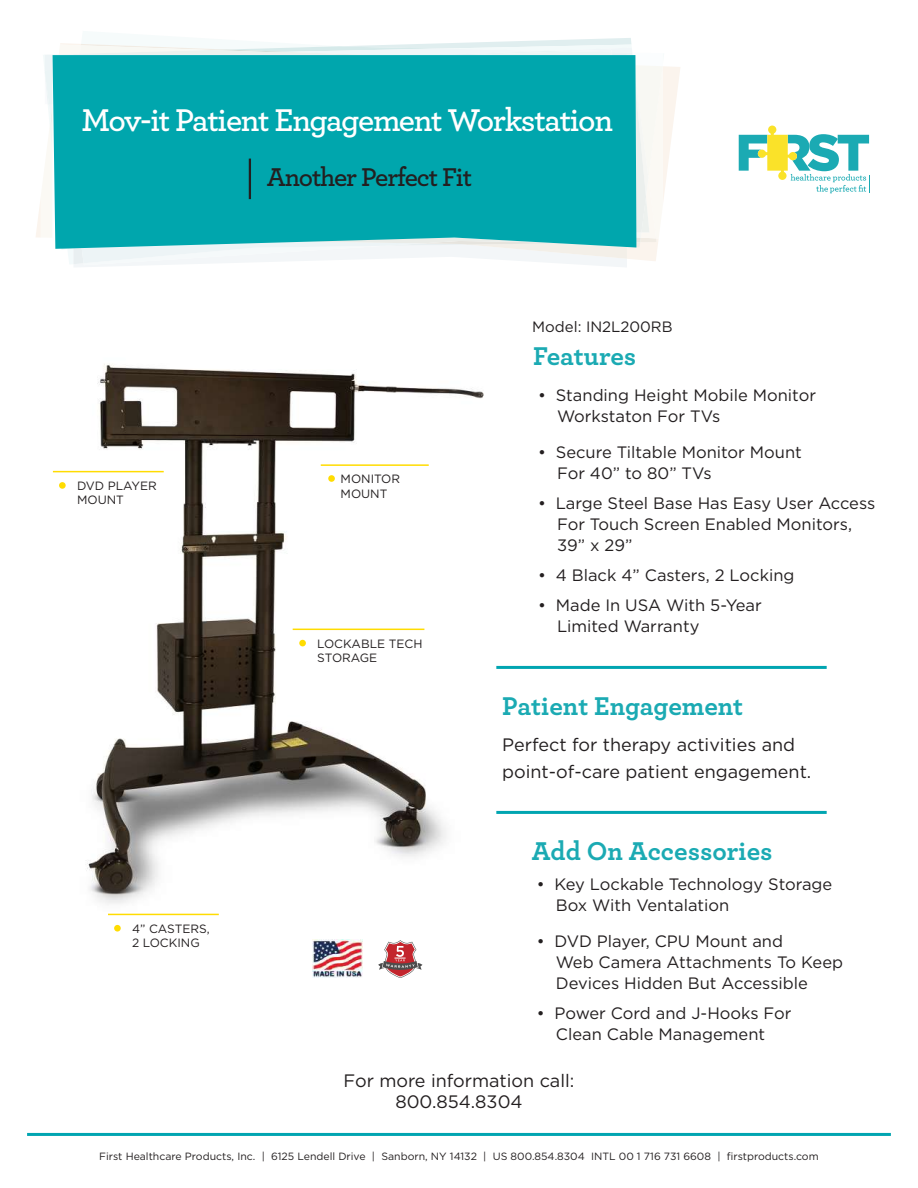
<style>
.page{position:relative;width:918px;height:1188px;background:#fff}
.page>*{position:absolute;margin:0;border:0;box-sizing:border-box;transform-origin:0 0}
.t1{font:600 33px "Archer";letter-spacing:-.04em;color:#fff}
.t2{font:700 27px "Archer";color:#1baab3}
.t3{font:600 27px "Archer";letter-spacing:-.04em;color:#231f20}
.t4{font:18px/21.6px "Gotham";color:#231f20;text-align:center}
.t5{font:16.5px/21px "Gotham";color:#231f20}
.t6{font:15px "Gotham";color:#231f20}
.t7{font:12px/14.4px "Gotham";color:#231f20}
.t8{font:10.5px "Gotham";color:#231f20}
</style>
<div class="page">
<img style="left:52px;top:364px;width:560px;height:611px">
<svg style="left:664px;top:66px;width:16px;height:126px;fill:#fbf4ed"></svg>
<svg style="left:36px;top:38px;width:628px;height:229px"></svg>
<div style="left:53px;top:55px;width:583px;height:194px;background:#00a6ad"></div>
<hr style="left:496px;top:666px;width:331px;height:3px;background:#00a5b1">
<hr style="left:496px;top:811px;width:331px;height:3px;background:#00a5b1">
<hr style="left:27px;top:1133px;width:864px;height:3px;background:#00a5b1">
<hr style="left:293px;top:629px;width:131px;height:1px;background:#ffdc01">
<div style="left:299px;top:640px;width:7px;height:6px;background:#ffdc01;border-radius:50%"></div>
<svg style="left:739px;top:126px;width:131px;height:67px"></svg>
<hr style="left:108px;top:914px;width:111px;height:1px;background:#ffdc01">
<div style="left:114px;top:925px;width:7px;height:7px;background:#ffdc01;border-radius:50%"></div>
<img style="left:313px;top:940px;width:49px;height:37px">
<svg style="left:378px;top:940px;width:44px;height:38px"></svg>
<hr style="left:321px;top:464px;width:108px;height:2px;background:#ffdc01">
<div style="left:328px;top:475px;width:7px;height:7px;background:#ffdc01;border-radius:50%"></div>
<hr style="left:53px;top:471px;width:111px;height:1px;background:#ffdc01">
<div style="left:59px;top:482px;width:7px;height:7px;background:#ffdc01;border-radius:50%"></div>
<hr style="left:249px;top:159px;width:2px;height:40px;background:#231f20">
<h1 class="t1" style="left:81px;top:96px;width:533px">Mov-it Patient Engagement Workstation</h1>
<p class="t7" style="left:77px;top:478px;width:81px">DVD PLAYER<br>MOUNT</p>
<p class="t7" style="left:132px;top:921px;width:79px">4” CASTERS,<br>2 LOCKING</p>
<h2 class="t3" style="left:267px;top:157px;width:207px">Another Perfect Fit</h2>
<p class="t7" style="left:341px;top:472px;width:61px">MONITOR<br>MOUNT</p>
<p class="t7" style="left:317px;top:636px;width:107px">LOCKABLE TECH<br>STORAGE</p>
<p class="t6" style="left:532px;top:317px;width:142px">Model: IN2L200RB</p>
<h2 class="t2" style="left:533px;top:335px;width:105px">Features</h2>
<p class="t5" style="left:557px;top:384px;width:260px;text-indent:-19px">• Standing Height Mobile Monitor<br>Workstaton For TVs</p>
<p class="t5" style="left:557px;top:441px;width:246px;text-indent:-19px">• Secure Tiltable Monitor Mount<br>For 40” to 80” TVs</p>
<p class="t5" style="left:557px;top:492px;width:320px;text-indent:-19px">• Large Steel Base Has Easy User Access<br>For Touch Screen Enabled Monitors,<br>39” x 29”</p>
<p class="t5" style="left:538px;top:564px;width:258px">• 4 Black 4” Casters, 2 Locking</p>
<p class="t5" style="left:557px;top:594px;width:206px;text-indent:-19px">• Made In USA With 5-Year<br>Limited Warranty</p>
<h2 class="t2" style="left:502px;top:685px;width:243px">Patient Engagement</h2>
<p class="t4" style="left:502px;top:731px;width:311px;line-height:27px;text-align:left">Perfect for therapy activities and point-of-care patient engagement.</p>
<h2 class="t2" style="left:532px;top:830px;width:242px">Add On Accessories</h2>
<p class="t5" style="left:556px;top:873px;width:278px;text-indent:-19px">• Key Lockable Technology Storage<br>Box With Ventalation</p>
<p class="t5" style="left:556px;top:930px;width:289px;text-indent:-19px">• DVD Player, CPU Mount and<br>Web Camera Attachments To Keep<br>Devices Hidden But Accessible</p>
<p class="t5" style="left:537px;top:1002px;width:256px;text-align:center">• Power Cord and J-Hooks For<br>Clean Cable Management</p>
<p class="t4" style="left:344px;top:1069px;width:232px">For more information call:<br>800.854.8304</p>
<p class="t8" style="left:99px;top:1150px;width:721px">First Healthcare Products, Inc. | 6125 Lendell Drive | Sanborn, NY 14132 | US 800.854.8304 INTL 00 1 716 731 6608 | firstproducts.com</p>
</div>
